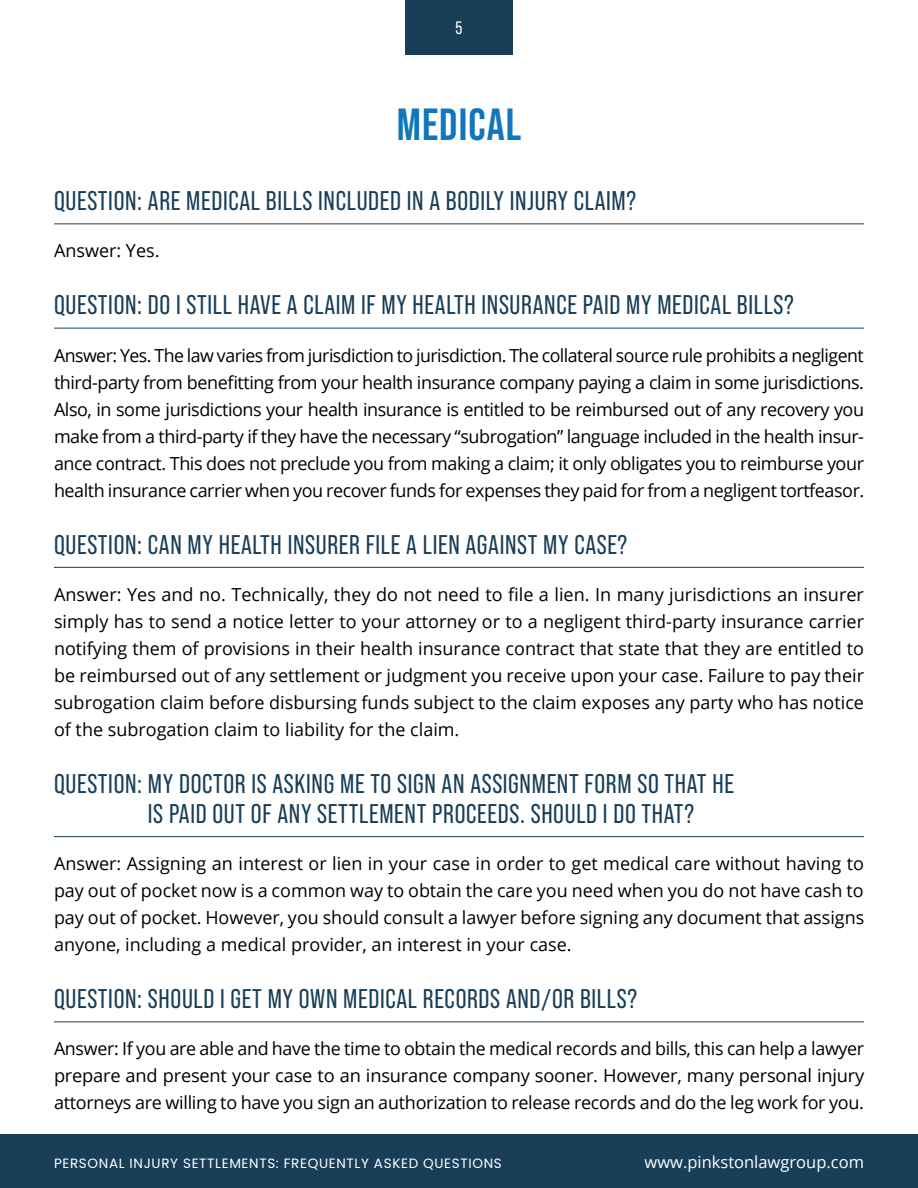
<style>
.page{position:relative;width:918px;height:1188px;background:#fff}
.page>*{position:absolute;margin:0;border:0;box-sizing:border-box;transform-origin:0 0}
.Subsection_Title_Lar{font:700 45px "Bebas Neue Pro";letter-spacing:.025em;color:#1176bc}
.H1_-_Heading_1{font:27px/30px "Bebas Neue Pro";letter-spacing:.025em;color:#183e58}
.P1_1_-_Basic_Paragra{font:18px/27px "Open Sans";color:#000;text-align:justify}
.t1{font:18px "Bebas Neue Pro";color:#fff}
.t2{font:16.5px "Open Sans";color:#fff}
.t3{font:13.5px "Poppins";letter-spacing:.05em;color:#fff}
</style>
<div class="page">
<div style="left:405px;top:0;width:108px;height:54px;background:#183e58"></div>
<div style="left:0;top:1134px;width:918px;height:54px;background:#183e58"></div>
<hr style="left:54px;top:224px;width:810px;height:1px;background:#183e58">
<hr style="left:54px;top:328px;width:810px;height:1px;background:#183e58">
<hr style="left:54px;top:567px;width:810px;height:1px;background:#183e58">
<hr style="left:54px;top:836px;width:810px;height:1px;background:#183e58">
<hr style="left:54px;top:1022px;width:810px;height:1px;background:#183e58">
<p class="t1" style="left:456px;top:18px;width:8px">5</p>
<p class="Subsection_Title_Lar" style="left:397px;top:98px;width:126px">MEDICAL</p>
<p class="H1_-_Heading_1" style="left:54px;top:186px;width:584px">QUESTION: ARE MEDICAL BILLS INCLUDED IN A BODILY INJURY CLAIM?</p>
<p class="P1_1_-_Basic_Paragra" style="left:54px;top:237px;width:107px">Answer: Yes.</p>
<p class="H1_-_Heading_1" style="left:54px;top:290px;width:742px">QUESTION: DO I STILL HAVE A CLAIM IF MY HEALTH INSURANCE PAID MY MEDICAL BILLS?</p>
<p class="P1_1_-_Basic_Paragra" style="left:54px;top:341px;width:812px">Answer: Yes. The law varies from jurisdiction to jurisdiction. The collateral source rule prohibits a negligent third-party from benefitting from your health insurance company paying a claim in some jurisdictions.<br>Also, in some jurisdictions your health insurance is entitled to be reimbursed out of any recovery you make from a third-party if they have the necessary “subrogation” language included in the health insur&shy;ance contract. This does not preclude you from making a claim; it only obligates you to reimburse your health insurance carrier when you recover funds for expenses they paid for from a negligent tortfeasor.</p>
<p class="H1_-_Heading_1" style="left:54px;top:529px;width:575px">QUESTION: CAN MY HEALTH INSURER FILE A LIEN AGAINST MY CASE?</p>
<p class="P1_1_-_Basic_Paragra" style="left:54px;top:580px;width:812px">Answer: Yes and no. Technically, they do not need to file a lien. In many jurisdictions an insurer simply has to send a notice letter to your attorney or to a negligent third-party insurance carrier notifying them of provisions in their health insurance contract that state that they are entitled to be reimbursed out of any settlement or judgment you receive upon your case. Failure to pay their subrogation claim before disbursing funds subject to the claim exposes any party who has notice of the subrogation claim to liability for the claim.</p>
<p class="H1_-_Heading_1" style="left:148px;top:768px;width:587px;text-indent:-94px">QUESTION: MY DOCTOR IS ASKING ME TO SIGN AN ASSIGNMENT FORM SO THAT HE<br>IS PAID OUT OF ANY SETTLEMENT PROCEEDS. SHOULD I DO THAT?</p>
<p class="P1_1_-_Basic_Paragra" style="left:54px;top:850px;width:812px">Answer: Assigning an interest or lien in your case in order to get medical care without having to pay out of pocket now is a common way to obtain the care you need when you do not have cash to pay out of pocket. However, you should consult a lawyer before signing any document that assigns anyone, including a medical provider, an interest in your case.</p>
<p class="H1_-_Heading_1" style="left:54px;top:984px;width:585px">QUESTION: SHOULD I GET MY OWN MEDICAL RECORDS AND/OR BILLS?</p>
<p class="P1_1_-_Basic_Paragra" style="left:54px;top:1035px;width:812px">Answer: If you are able and have the time to obtain the medical records and bills, this can help a lawyer prepare and present your case to an insurance company sooner. However, many personal injury attorneys are willing to have you sign an authorization to release records and do the leg work for you.</p>
<p class="t3" style="left:54px;top:1156px;width:449px">PERSONAL INJURY SETTLEMENTS: FREQUENTLY ASKED QUESTIONS</p>
<p class="t2" style="left:645px;top:1151px;width:221px">www.pinkstonlawgroup.com</p>
</div>
